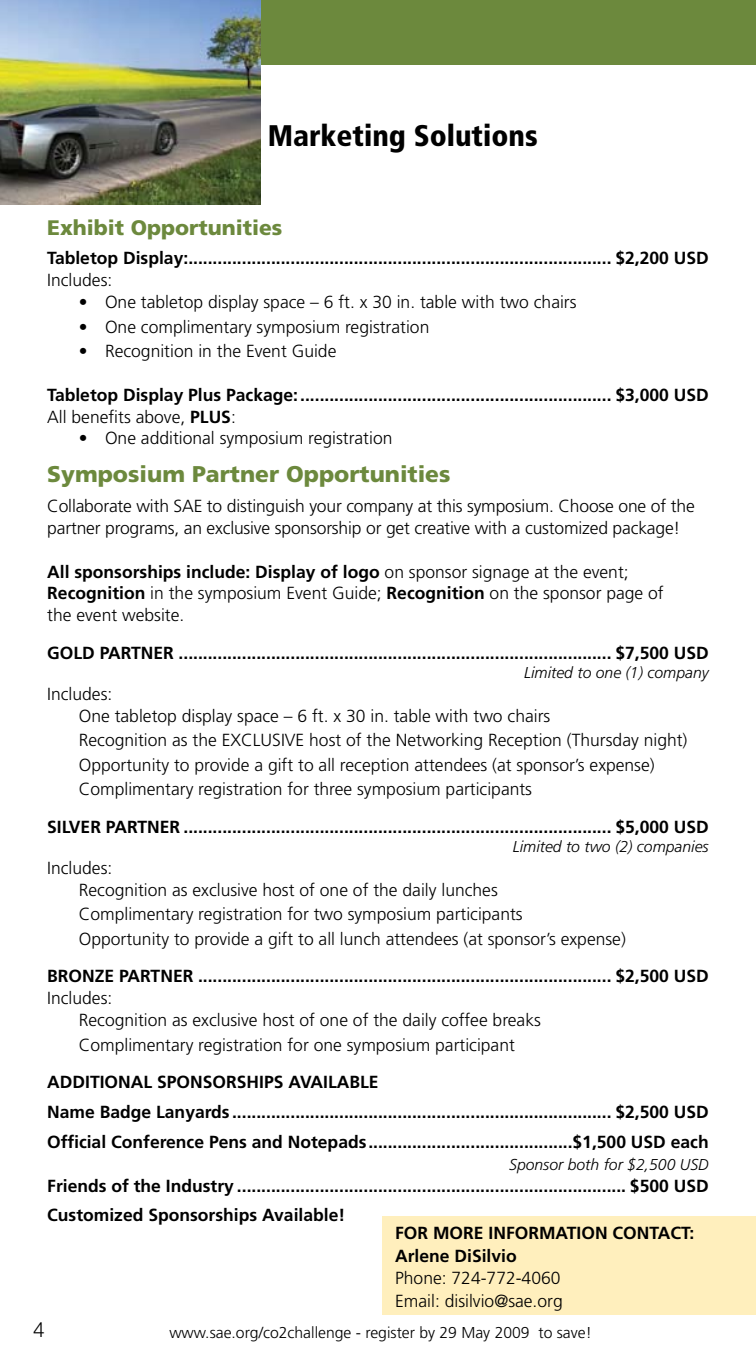
<style>
.page{position:relative;width:756px;height:1371px;background:#fff}
.page>*{position:absolute;margin:0;border:0;box-sizing:border-box;transform-origin:0 0}
.t1{font:900 condensed 29.75px "Frutiger LT Std";color:#000}
.t2{font:900 22.75px "Frutiger LT Std";color:#6c893d}
.t3{font:900 21px "Frutiger LT Std";color:#6c893d}
.t4{font:300 21px "Helvetica Neue";color:#000}
.t5{font:300 17.5px/21.9px "Frutiger LT Std";color:#000}
.t6{font:700 17.5px/29.8px "Frutiger LT Std";color:#000}
.t7{font:italic 300 15.75px "Frutiger LT Std";color:#000}
.t8{font:300 15.75px "Frutiger LT Std";color:#000}
.s1{font-weight:300}
.s2{font-weight:700}
</style>
<div class="page">
<div style="left:253px;top:0;width:503px;height:65px;background:#6c893d"></div>
<img style="left:0;top:0;width:260px;height:205px">
<div style="left:382px;top:1215px;width:374px;height:99px;background:#ffefbd"></div>
<h1 class="t1" style="left:268px;top:118px;width:272px">Marketing Solutions</h1>
<p class="t3" style="left:47px;top:214px;width:237px">Exhibit Opportunities</p>
<p class="t6" style="left:47px;top:243px;width:663px">Tabletop Display:....................................................................................... $2,200 USD</p>
<p class="t5" style="left:47px;top:269px;width:67px">Includes:</p>
<p class="t5" style="left:79px;top:291px;width:499px">• One tabletop display space – 6 ft. x 30 in. table with two chairs</p>
<p class="t5" style="left:79px;top:316px;width:352px">• One complimentary symposium registration</p>
<p class="t5" style="left:79px;top:340px;width:259px">• Recognition in the Event Guide</p>
<p class="t6" style="left:47px;top:384px;width:663px;line-height:21.9px">Tabletop Display Plus Package:................................................................ $3,000 USD<br><span class="s1">All benefits above,</span> PLUS<span class="s1">:</span></p>
<p class="t5" style="left:79px;top:428px;width:315px">• One additional symposium registration</p>
<h2 class="t2" style="left:47px;top:460px;width:405px">Symposium Partner Opportunities</h2>
<p class="t5" style="left:47px;top:495px;width:649px">Collaborate with SAE to distinguish your company at this symposium. Choose one of the partner programs, an exclusive sponsorship or get creative with a customized package!</p>
<p class="t5" style="left:47px;top:561px;width:618px"><span class="s2">All sponsorships include: Display of logo</span> on sponsor signage at the event;<br><span class="s2">Recognition</span> in the symposium Event Guide; <span class="s2">Recognition</span> on the sponsor page of the event website.</p>
<p class="t6" style="left:47px;top:638px;width:663px">GOLD PARTNER ......................................................................................... $7,500 USD</p>
<p class="t7" style="left:524px;top:663px;width:186px">Limited to one (1) company</p>
<p class="t5" style="left:79px;top:683px;width:473px;text-indent:-32px">Includes:<br>One tabletop display space – 6 ft. x 30 in. table with two chairs</p>
<p class="t5" style="left:79px;top:728px;width:610px;line-height:24.3px">Recognition as the EXCLUSIVE host of the Networking Reception (Thursday night)<br>Opportunity to provide a gift to all reception attendees (at sponsor’s expense)<br>Complimentary registration for three symposium participants</p>
<p class="t6" style="left:47px;top:812px;width:663px">SILVER PARTNER ........................................................................................ $5,000 USD</p>
<p class="t7" style="left:513px;top:837px;width:198px">Limited to two (2) companies</p>
<p class="t5" style="left:79px;top:857px;width:421px;text-indent:-32px">Includes:<br>Recognition as exclusive host of one of the daily lunches</p>
<p class="t5" style="left:79px;top:902px;width:549px;line-height:24.3px">Complimentary registration for two symposium participants<br>Opportunity to provide a gift to all lunch attendees (at sponsor’s expense)</p>
<p class="t6" style="left:47px;top:961px;width:663px">BRONZE PARTNER ..................................................................................... $2,500 USD</p>
<p class="t5" style="left:79px;top:987px;width:464px;text-indent:-32px">Includes:<br>Recognition as exclusive host of one of the daily coffee breaks</p>
<p class="t5" style="left:79px;top:1033px;width:438px">Complimentary registration for one symposium participant</p>
<p class="t6" style="left:47px;top:1067px;width:663px">ADDITIONAL SPONSORSHIPS AVAILABLE<br>Name Badge Lanyards .............................................................................. $2,500 USD<br>Official Conference Pens and Notepads..........................................$1,500 USD each</p>
<p class="t7" style="left:509px;top:1155px;width:201px">Sponsor both for $2,500 USD</p>
<p class="t6" style="left:47px;top:1170px;width:663px">Friends of the Industry ................................................................................ $500 USD<br>Customized Sponsorships Available!</p>
<p class="t6" style="left:395px;top:1221px;width:301px;line-height:22.8px">FOR MORE INFORMATION CONTACT:<br>Arlene DiSilvio</p>
<p class="t5" style="left:395px;top:1266px;width:169px;line-height:22.8px">Phone: 724-772-4060<br>Email: disilvio@sae.org</p>
<p class="t4" style="left:33px;top:1316px;width:13px">4</p>
<p class="t8" style="left:169px;top:1323px;width:424px">www.sae.org/co2challenge - register by 29 May 2009 to save!</p>
</div>
